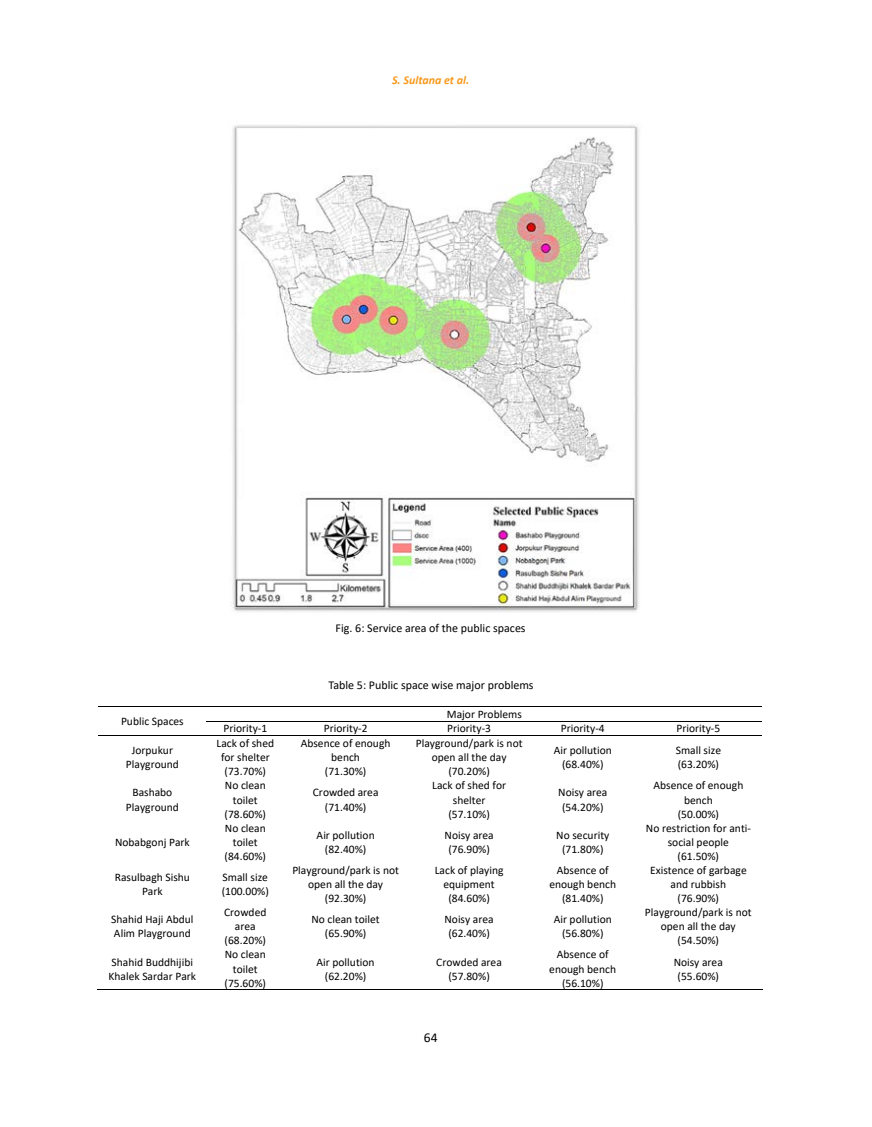
<style>
.page{position:relative;width:872px;height:1127px;background:#fff}
.page>*{position:absolute;margin:0;border:0;box-sizing:border-box;transform-origin:0 0}
.t1{font:13.5px "Calibri";color:#000}
.t2{font:12px "Calibri";color:#000}
.t3{font:italic 700 12px "Calibri";color:#f8991d}
.t4{font:11.55px/14.1px "Calibri";color:#000;text-align:center}
</style>
<div class="page">
<img style="left:231px;top:125px;width:408px;height:487px">
<hr style="left:98px;top:706px;width:664px;height:1px;background:#000">
<hr style="left:206px;top:721px;width:556px;height:1px;background:#000">
<hr style="left:98px;top:735px;width:664px;height:1px;background:#000">
<hr style="left:97px;top:989px;width:109px;height:1px;background:#000">
<hr style="left:205px;top:989px;width:79px;height:1px;background:#000">
<hr style="left:283px;top:989px;width:124px;height:1px;background:#000">
<hr style="left:406px;top:989px;width:125px;height:1px;background:#000">
<hr style="left:530px;top:989px;width:105px;height:1px;background:#000">
<hr style="left:634px;top:989px;width:128px;height:1px;background:#000">
<p class="t3" style="left:392px;top:72px;width:79px">S. Sultana et al.</p>
<p class="t2" style="left:336px;top:620px;width:191px">Fig. 6: Service area of the public spaces</p>
<p class="t4" style="left:121px;top:714px;width:64px">Public Spaces</p>
<p class="t4" style="left:336px;top:677px;width:199px">Table 5: Public space wise major problems</p>
<p class="t2" style="left:328px;top:677px;width:207px">Table 5: Public space wise major problems</p>
<p class="t4" style="left:447px;top:706px;width:77px">Major Problems</p>
<p class="t4" style="left:223px;top:721px;width:45px">Priority‐1</p>
<p class="t4" style="left:324px;top:721px;width:45px">Priority‐2</p>
<p class="t4" style="left:447px;top:721px;width:45px">Priority‐3</p>
<p class="t4" style="left:561px;top:721px;width:45px">Priority‐4</p>
<p class="t4" style="left:676px;top:721px;width:45px">Priority‐5</p>
<p class="t4" style="left:126px;top:743px;width:54px">Jorpukur<br>Playground</p>
<p class="t4" style="left:217px;top:736px;width:59px">Lack of shed for shelter (73.70%)</p>
<p class="t4" style="left:301px;top:736px;width:91px">Absence of enough bench<br>(71.30%)</p>
<p class="t4" style="left:416px;top:736px;width:108px">Playground/park is not open all the day (70.20%)</p>
<p class="t4" style="left:554px;top:743px;width:60px">Air pollution (68.40%)</p>
<p class="t4" style="left:676px;top:743px;width:47px;text-align:left">Small size (63.20%)</p>
<p class="t4" style="left:126px;top:785px;width:54px">Bashabo<br>Playground</p>
<p class="t4" style="left:225px;top:778px;width:43px">No clean toilet (78.60%)</p>
<p class="t4" style="left:313px;top:785px;width:67px">Crowded area (71.40%)</p>
<p class="t4" style="left:432px;top:778px;width:75px">Lack of shed for shelter (57.10%)</p>
<p class="t4" style="left:558px;top:785px;width:51px">Noisy area (54.20%)</p>
<p class="t4" style="left:653px;top:778px;width:91px">Absence of enough bench<br>(50.00%)</p>
<p class="t4" style="left:115px;top:834px;width:76px">Nobabgonj Park</p>
<p class="t4" style="left:225px;top:820px;width:43px">No clean toilet (84.60%)</p>
<p class="t4" style="left:317px;top:827px;width:60px">Air pollution (82.40%)</p>
<p class="t4" style="left:444px;top:827px;width:51px">Noisy area (76.90%)</p>
<p class="t4" style="left:556px;top:827px;width:55px">No security (71.80%)</p>
<p class="t4" style="left:646px;top:820px;width:107px">No restriction for anti‐ social people (61.50%)</p>
<p class="t4" style="left:115px;top:870px;width:77px">Rasulbagh Sishu<br>Park</p>
<p class="t4" style="left:222px;top:870px;width:49px;text-align:left">Small size (100.00%)</p>
<p class="t4" style="left:292px;top:863px;width:108px">Playground/park is not open all the day (92.30%)</p>
<p class="t4" style="left:435px;top:863px;width:70px">Lack of playing equipment (84.60%)</p>
<p class="t4" style="left:549px;top:863px;width:68px">Absence of enough bench (81.40%)</p>
<p class="t4" style="left:650px;top:863px;width:98px">Existence of garbage and rubbish (76.90%)</p>
<p class="t4" style="left:111px;top:912px;width:84px;text-align:left">Shahid Haji Abdul<br>Alim Playground</p>
<p class="t4" style="left:224px;top:905px;width:44px">Crowded area (68.20%)</p>
<p class="t4" style="left:311px;top:912px;width:70px">No clean toilet (65.90%)</p>
<p class="t4" style="left:444px;top:912px;width:51px">Noisy area (62.40%)</p>
<p class="t4" style="left:554px;top:912px;width:60px">Air pollution (56.80%)</p>
<p class="t4" style="left:645px;top:905px;width:108px">Playground/park is not open all the day (54.50%)</p>
<p class="t4" style="left:109px;top:954px;width:89px;text-align:left">Shahid Buddhijibi<br>Khalek Sardar Park</p>
<p class="t4" style="left:224px;top:947px;width:43px">No clean toilet (75.60%)</p>
<p class="t4" style="left:316px;top:954px;width:60px">Air pollution (62.20%)</p>
<p class="t4" style="left:436px;top:954px;width:67px">Crowded area (57.80%)</p>
<p class="t4" style="left:549px;top:947px;width:68px">Absence of enough bench (56.10%)</p>
<p class="t4" style="left:673px;top:954px;width:51px">Noisy area (55.60%)</p>
<p class="t1" style="left:424px;top:1028px;width:15px">64</p>
</div>
